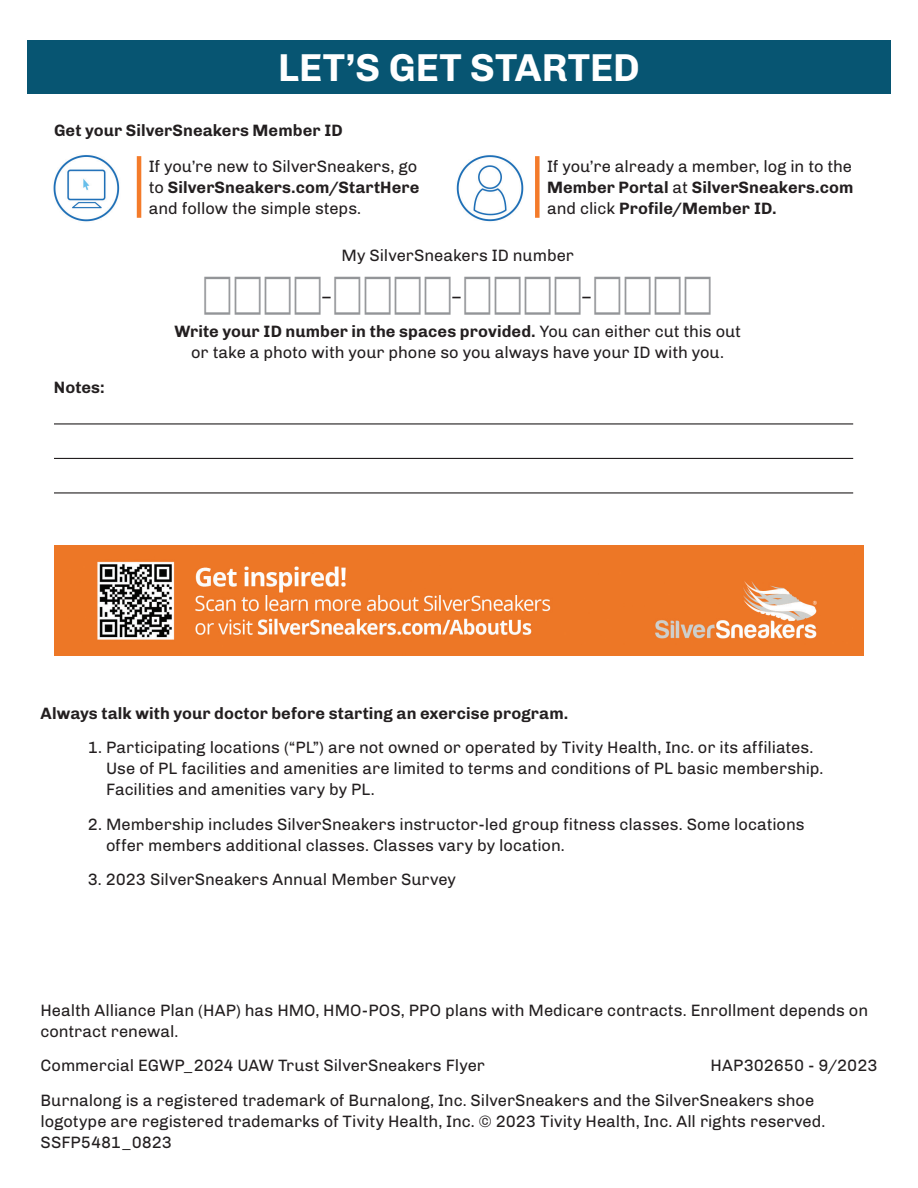
<style>
.page{position:relative;width:918px;height:1188px;background:#fff}
.page>*{position:absolute;margin:0;border:0;box-sizing:border-box;transform-origin:0 0}
.Headings{font:700 39px "Chivo";letter-spacing:.005em;color:#fff}
.Body{font:16.5px/21px "Chivo";color:#231f20}
.Body-2{font:700 16.5px/21px "Chivo";letter-spacing:.005em;color:#231f20}
.s1{font-weight:700}
.s2{font-weight:400}
</style>
<div class="page">
<div style="left:27px;top:40px;width:864px;height:54px;background:#075572"></div>
<img style="left:53px;top:155px;width:67px;height:67px">
<img style="left:456px;top:155px;width:68px;height:67px">
<hr style="left:137px;top:156px;width:4px;height:62px;background:#f47b2a">
<div style="left:535px;top:156px;width:5px;height:62px;background:#f47b2a"></div>
<hr style="left:54px;top:423px;width:799px;height:2px;background:#231f20">
<hr style="left:54px;top:458px;width:799px;height:1px;background:#231f20">
<hr style="left:54px;top:492px;width:799px;height:2px;background:#231f20">
<img style="left:54px;top:546px;width:810px;height:109px">
<p class="Headings" style="left:278px;top:37px;width:363px">LET’S GET STARTED</p>
<p class="Body" style="left:149px;top:112px;width:270px;line-height:35.5px;text-indent:-95px"><span class="s1">Get your SilverSneakers Member ID<br></span>If you’re new to SilverSneakers, go</p>
<p class="Body-2" style="left:149px;top:176px;width:272px"><span class="s2">to</span> SilverSneakers.com/StartHere <span class="s2">and follow the simple steps.</span></p>
<p class="Body-2" style="left:547px;top:155px;width:308px;text-align:justify"><span class="s2">If you’re already a member, log in to the </span>Member Portal <span class="s2">at</span> SilverSneakers.com <span class="s2">and click</span> Profile/Member ID.</p>
<p class="Body" style="left:341px;top:244px;width:234px">My SilverSneakers ID number</p>
<p class="Body-2" style="left:54px;top:376px;width:52px">Notes:</p>
<p class="Body-2" style="left:174px;top:279px;width:568px;line-height:34.5px;text-indent:408px"><span class="s2">–<br></span>Write your ID number in the spaces provided. <span class="s2">You can either cut this out</span></p>
<p class="Body" style="left:191px;top:341px;width:534px">or take a photo with your phone so you always have your ID with you.</p>
<p class="Body" style="left:322px;top:285px;width:10px">–</p>
<p class="Body" style="left:452px;top:285px;width:10px">–</p>
<p class="Body-2" style="left:40px;top:702px;width:529px">Always talk with your doctor before starting an exercise program.</p>
<p class="Body" style="left:106px;top:736px;width:719px;text-indent:-18px">1. Participating locations (“PL”) are not owned or operated by Tivity Health, Inc. or its affiliates.<br>Use of PL facilities and amenities are limited to terms and conditions of PL basic membership.<br>Facilities and amenities vary by PL.</p>
<p class="Body" style="left:106px;top:813px;width:700px;text-indent:-18px">2. Membership includes SilverSneakers instructor-led group fitness classes. Some locations offer members additional classes. Classes vary by location.</p>
<p class="Body" style="left:88px;top:868px;width:370px">3. 2023 SilverSneakers Annual Member Survey</p>
<p class="Body" style="left:40px;top:998px;width:829px">Health Alliance Plan (HAP) has HMO, HMO-POS, PPO plans with Medicare contracts. Enrollment depends on contract renewal.</p>
<p class="Body" style="left:40px;top:1054px;width:446px">Commercial EGWP_2024 UAW Trust SilverSneakers Flyer</p>
<p class="Body" style="left:710px;top:1054px;width:169px">HAP302650 - 9/2023</p>
<p class="Body" style="left:40px;top:1088px;width:786px">Burnalong is a registered trademark of Burnalong, Inc. SilverSneakers and the SilverSneakers shoe logotype are registered trademarks of Tivity Health, Inc. © 2023 Tivity Health, Inc. All rights reserved.<br>SSFP5481_0823</p>
</div>
